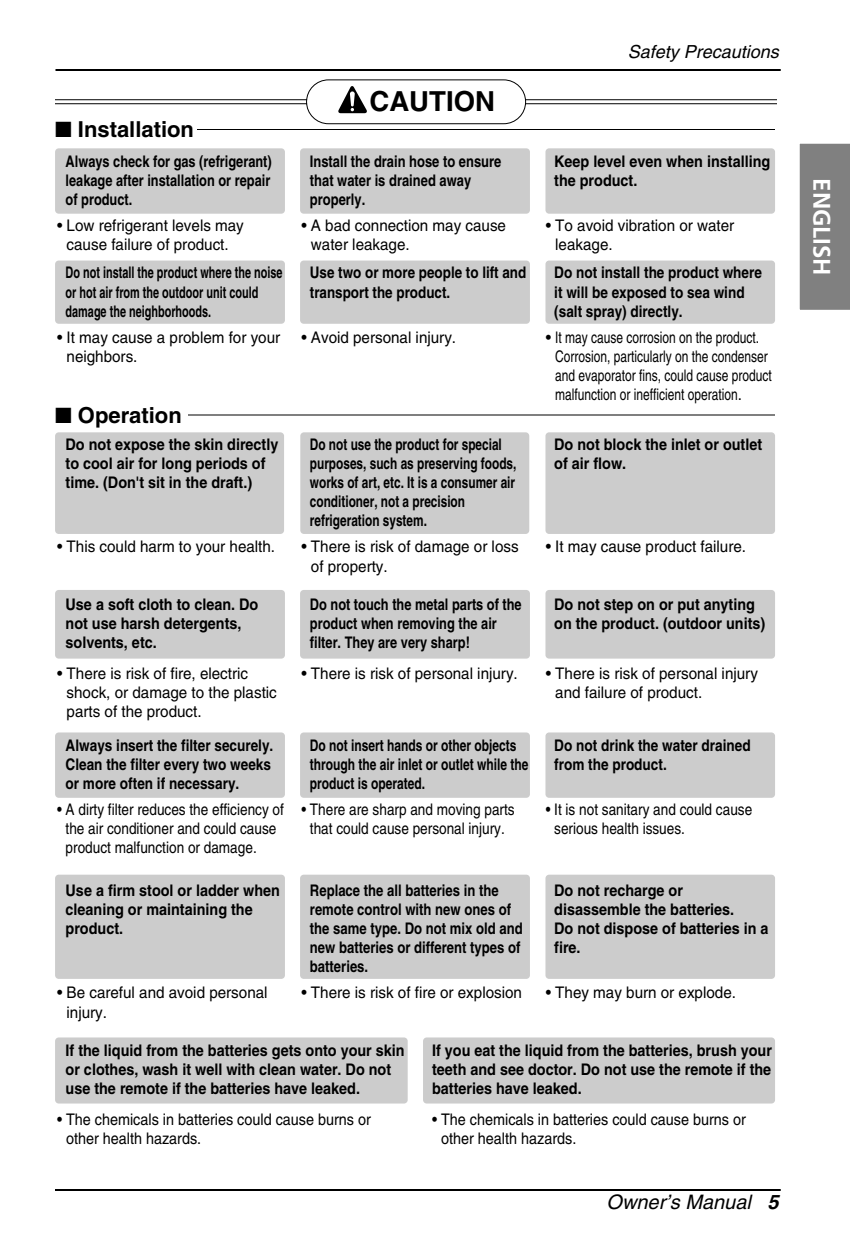
<style>
.page{position:relative;width:850px;height:1246px;background:#fff}
.page>*{position:absolute;margin:0;border:0;box-sizing:border-box;transform-origin:0 0}
.t1{font:700 27.6px "Helvetica";color:#000}
.t2{font:700 24px "Frutiger";color:#fff}
.t3{font:700 22px "Helvetica";color:#000}
.t4{font:italic 20px "Helvetica";color:#000}
.t5{font:italic 18px "Helvetica";color:#000}
.t6{font:16px/19.2px "Helvetica";color:#000;scale:.95 1}
.t7{font:700 16px/19.2px "Helvetica";color:#000;scale:.9 1}
.t8{font:16px/19.2px "Helvetica";color:#000;scale:.85 1}
.t9{font:700 16px/19.2px "Helvetica";color:#000;scale:.85 1}
.t10{font:700 16px/19.2px "Helvetica";color:#000;text-align:justify;scale:.8 1}
.t11{font:700 16px/19.2px "Helvetica";color:#000;scale:.74 1}
.t12{font:16px/19.2px "Helvetica";color:#000;scale:.9 1}
.t13{font:700 16px/19.2px "Helvetica";color:#000;scale:.82 1}
.t14{font:700 16px/19.2px "Helvetica";color:#000;scale:.68 1}
.t15{font:700 16px/19.2px "Helvetica";color:#000;scale:.75 1}
.t16{font:700 16px/19.2px "Helvetica";color:#000;scale:.81 1}
.t17{font:700 16px/19.2px "Helvetica";color:#000;scale:.84 1}
.s1{font-weight:700}
</style>
<div class="page">
<hr style="left:56px;top:69px;width:725px;height:2px;background:#000">
<hr style="left:55px;top:1189px;width:726px;height:2px;background:#000">
<div style="left:799px;top:143px;width:51px;height:167px;background:#808080"></div>
<hr style="left:152px;top:129px;width:623px;height:1px;background:#000">
<div style="left:55px;top:119px;width:141px;height:28px;background:#fff"></div>
<hr style="left:55px;top:99px;width:722px;height:1px;background:#000">
<hr style="left:55px;top:103px;width:722px;height:1px;background:#000">
<div style="left:307px;top:80px;width:218px;height:43px;background:#fff;border-radius:21px"></div>
<svg style="left:338px;top:86px;width:29px;height:27px"></svg>
<div style="left:306px;top:79px;width:220px;height:45px;border:1px solid #000;border-radius:22px"></div>
<div style="left:545px;top:148px;width:230px;height:66px;background:#ccc;border-radius:4px"></div>
<div style="left:55px;top:148px;width:230px;height:66px;background:#ccc;border-radius:4px"></div>
<div style="left:300px;top:148px;width:230px;height:66px;background:#ccc;border-radius:4px"></div>
<hr style="left:152px;top:414px;width:623px;height:2px;background:#000">
<div style="left:55px;top:405px;width:133px;height:28px;background:#fff"></div>
<div style="left:545px;top:261px;width:230px;height:63px;background:#ccc;border-radius:4px"></div>
<div style="left:55px;top:261px;width:230px;height:63px;background:#ccc;border-radius:4px"></div>
<div style="left:300px;top:261px;width:230px;height:63px;background:#ccc;border-radius:4px"></div>
<div style="left:55px;top:432px;width:229px;height:102px;background:#ccc;border-radius:4px"></div>
<div style="left:300px;top:432px;width:229px;height:102px;background:#ccc;border-radius:4px"></div>
<div style="left:545px;top:432px;width:230px;height:102px;background:#ccc;border-radius:4px"></div>
<div style="left:545px;top:590px;width:230px;height:69px;background:#ccc;border-radius:4px"></div>
<div style="left:55px;top:590px;width:230px;height:69px;background:#ccc;border-radius:4px"></div>
<div style="left:300px;top:590px;width:230px;height:69px;background:#ccc;border-radius:4px"></div>
<div style="left:545px;top:732px;width:230px;height:66px;background:#ccc;border-radius:4px"></div>
<div style="left:55px;top:732px;width:230px;height:66px;background:#ccc;border-radius:4px"></div>
<div style="left:300px;top:732px;width:230px;height:66px;background:#ccc;border-radius:4px"></div>
<div style="left:423px;top:1037px;width:352px;height:67px;background:#ccc;border-radius:4px"></div>
<div style="left:55px;top:1037px;width:353px;height:67px;background:#ccc;border-radius:4px"></div>
<div style="left:545px;top:875px;width:230px;height:104px;background:#ccc;border-radius:4px"></div>
<div style="left:55px;top:875px;width:230px;height:104px;background:#ccc;border-radius:4px"></div>
<div style="left:300px;top:875px;width:230px;height:104px;background:#ccc;border-radius:4px"></div>
<p class="t5" style="left:628px;top:46px;width:153px">Safety Precautions</p>
<h1 class="t1" style="left:369px;top:91px;width:127px">CAUTION</h1>
<h3 class="t3" style="left:55px;top:121px;width:140px">■ Installation</h3>
<p class="t10" style="left:66px;top:153px;width:259px">Always check for gas (refrigerant) leakage after installation or repair of product.</p>
<p class="t6" style="left:57px;top:217px;width:198px;text-align:center">• Low refrigerant levels may cause failure of product.</p>
<p class="t16" style="left:310px;top:153px;width:238px">Install the drain hose to ensure that water is drained away properly.</p>
<p class="t6" style="left:311px;top:217px;width:207px;text-indent:-10px">• A bad connection may cause water leakage.</p>
<p class="t7" style="left:554px;top:153px;width:242px">Keep level even when installing the product.</p>
<p class="t6" style="left:555px;top:217px;width:190px;text-indent:-10px">• To avoid vibration or water leakage.</p>
<p class="t14" style="left:66px;top:265px;width:321px">Do not install the product where the noise or hot air from the outdoor unit could damage the neighborhoods.</p>
<p class="t6" style="left:67px;top:329px;width:226px;text-indent:-10px">• It may cause a problem for your neighbors.</p>
<p class="t17" style="left:310px;top:265px;width:259px">Use two or more people to lift and transport the product.</p>
<p class="t6" style="left:301px;top:329px;width:164px">• Avoid personal injury.</p>
<p class="t9" style="left:554px;top:265px;width:246px">Do not install the product where it will be exposed to sea wind (salt spray) directly.</p>
<p class="t6" style="left:555px;top:329px;width:230px;text-indent:-10px">• It may cause corrosion on the product.<br>Corrosion, particularly on the condenser and evaporator fins, could cause product malfunction or inefficient operation.</p>
<h3 class="t3" style="left:55px;top:407px;width:128px">■ Operation</h3>
<p class="t7" style="left:66px;top:436px;width:238px">Do not expose the skin directly to cool air for long periods of time. (Don't sit in the draft.)</p>
<p class="t6" style="left:57px;top:539px;width:231px">• This could harm to your health.</p>
<p class="t11" style="left:310px;top:436px;width:281px">Do not use the product for special purposes, such as preserving foods, works of art, etc. It is a consumer air conditioner, not a precision refrigeration system.</p>
<p class="t6" style="left:311px;top:539px;width:220px;text-indent:-10px">• There is risk of damage or loss of property.</p>
<p class="t7" style="left:554px;top:436px;width:233px">Do not block the inlet or outlet of air flow.</p>
<p class="t6" style="left:546px;top:539px;width:212px">• It may cause product failure.</p>
<p class="t7" style="left:66px;top:596px;width:216px">Use a soft cloth to clean. Do not use harsh detergents, solvents, etc.</p>
<p class="t6" style="left:67px;top:665px;width:223px;text-indent:-10px">• There is risk of fire, electric shock, or damage to the plastic parts of the product.</p>
<p class="t10" style="left:310px;top:596px;width:266px;text-align:left">Do not touch the metal parts of the product when removing the air filter. They are very sharp!</p>
<p class="t6" style="left:301px;top:665px;width:229px">• There is risk of personal injury.</p>
<p class="t7" style="left:554px;top:596px;width:236px">Do not step on or put anyting on the product. (outdoor units)</p>
<p class="t6" style="left:555px;top:665px;width:215px;text-indent:-10px">• There is risk of personal injury and failure of product.</p>
<p class="t9" style="left:66px;top:737px;width:246px">Always insert the filter securely.<br>Clean the filter every two weeks or more often if necessary.</p>
<p class="t8" style="left:66px;top:801px;width:258px;text-indent:-8px">• A dirty filter reduces the efficiency of the air conditioner and could cause product malfunction or damage.</p>
<p class="t15" style="left:310px;top:737px;width:293px">Do not insert hands or other objects through the air inlet or outlet while the product is operated.</p>
<p class="t8" style="left:301px;top:801px;width:252px;text-align:center">• There are sharp and moving parts that could cause personal injury.</p>
<p class="t9" style="left:554px;top:737px;width:233px">Do not drink the water drained from the product.</p>
<p class="t8" style="left:554px;top:801px;width:234px;text-indent:-8px">• It is not sanitary and could cause serious health issues.</p>
<p class="t7" style="left:66px;top:882px;width:240px">Use a firm stool or ladder when cleaning or maintaining the product.</p>
<p class="t6" style="left:67px;top:985px;width:213px;text-indent:-10px">• Be careful and avoid personal injury.</p>
<p class="t13" style="left:310px;top:882px;width:261px">Replace the all batteries in the remote control with new ones of the same type. Do not mix old and new batteries or different types of batteries.</p>
<p class="t6" style="left:301px;top:985px;width:234px">• There is risk of fire or explosion</p>
<p class="t7" style="left:554px;top:882px;width:240px">Do not recharge or disassemble the batteries.<br>Do not dispose of batteries in a fire.</p>
<p class="t6" style="left:546px;top:985px;width:202px">• They may burn or explode.</p>
<p class="t7" style="left:66px;top:1042px;width:378px">If the liquid from the batteries gets onto your skin or clothes, wash it well with clean water. Do not use the remote if the batteries have leaked.</p>
<p class="t12" style="left:66px;top:1111px;width:340px;text-indent:-9px">• The chemicals in batteries could cause burns or other health hazards.</p>
<p class="t7" style="left:432px;top:1042px;width:379px;text-align:justify">If you eat the liquid from the batteries, brush your teeth and see doctor. Do not use the remote if the batteries have leaked.</p>
<p class="t12" style="left:441px;top:1111px;width:340px;text-indent:-9px">• The chemicals in batteries could cause burns or other health hazards.</p>
<p class="t4" style="left:607px;top:1195px;width:174px">Owner’s Manual <span class="s1">5</span></p>
<h2 class="t2" style="left:831px;top:178px;width:99px;rotate:90deg">ENGLISH</h2>
</div>
